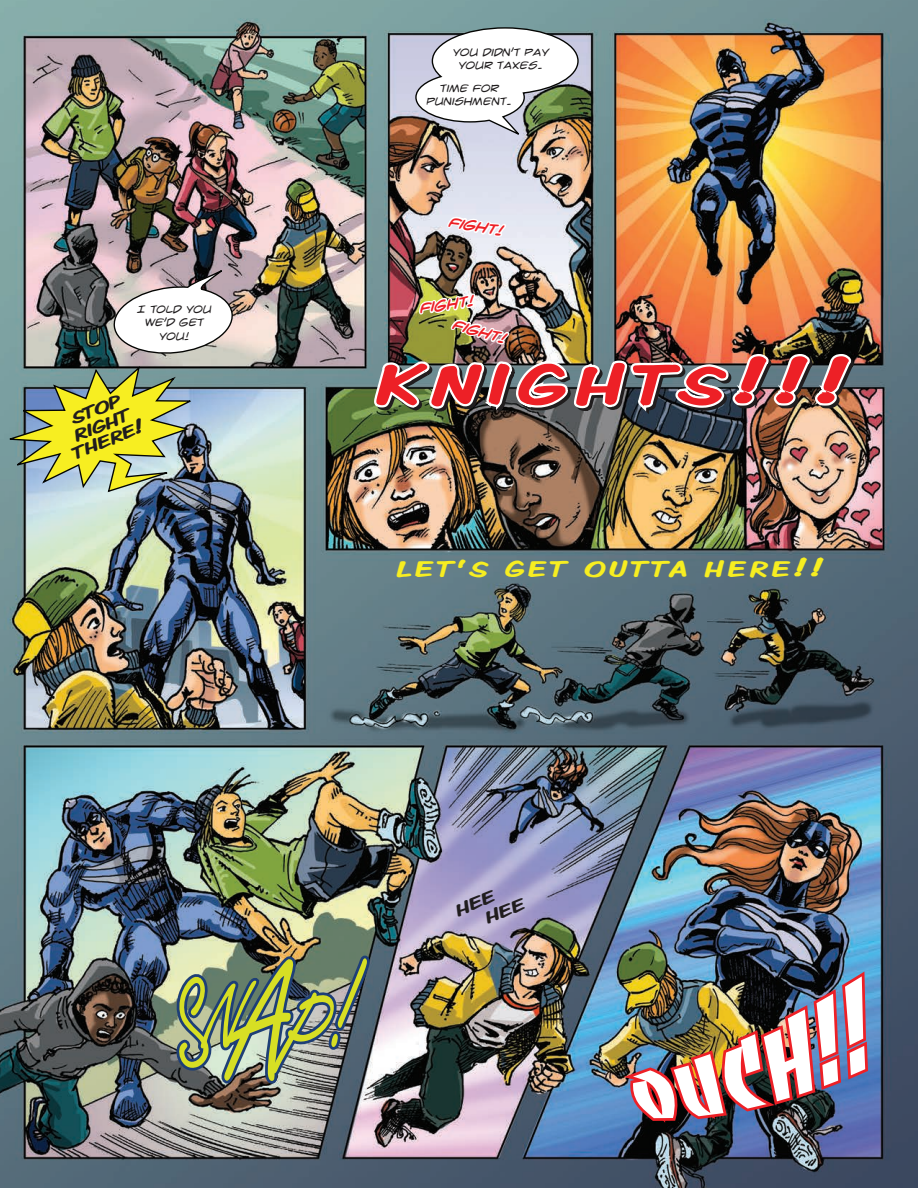
<style>
.page{position:relative;width:918px;height:1188px;background:#fff}
.page>*{position:absolute;margin:0;border:0;box-sizing:border-box;transform-origin:0 0}
.t1{font:700 55.05px "Komika Display Kaps Wide";letter-spacing:.2em;color:#ed2026}
.t2{font:700 22.05px "Komika Display Kaps Wide";letter-spacing:.2em;color:#f7ee21}
.t3{font:700 16.5px/16.5px "Komika Display Kaps Wide";color:#201d1e;text-align:center}
.t4{font:12.9px "Crime Fighter BB Bold";color:#ed2026}
.t5{font:10.95px/13.2px "Crime Fighter BB";color:#201d1e;text-align:center}
</style>
<div class="page">
<img style="left:0;top:0;width:918px;height:1188px">
<svg style="left:445px;top:195px;width:63px;height:60px"></svg>
<img style="left:372px;top:277px;width:486px;height:199px">
<svg style="left:415px;top:27px;width:164px;height:111px"></svg>
<svg style="left:2px;top:364px;width:194px;height:129px;background:#a7b26d"></svg>
<svg style="left:112px;top:263px;width:122px;height:93px"></svg>
<img style="left:615px;top:967px;width:256px;height:162px">
<img style="left:167px;top:953px;width:205px;height:140px">
<svg style="left:0;top:0;width:12px;height:3px"></svg>
<svg style="left:0;top:1187px;width:12px;height:1px"></svg>
<p class="t5" style="left:136px;top:303px;width:76px">I TOLD YOU<br>WE’D GET<br>YOU!</p>
<h3 class="t3" style="left:58px;top:415px;width:77px;rotate:-22deg">STOP<br>RIGHT<br>THERE!</h3>
<p class="t5" style="left:452px;top:45px;width:97px">YOU DIDN’T PAY<br>YOUR TAXES.</p>
<p class="t5" style="left:426px;top:81px;width:87px">TIME FOR<br>PUNISHMENT.</p>
<p class="t4" style="left:449px;top:214px;width:57px;rotate:10deg">fight!</p>
<p class="t4" style="left:417px;top:301px;width:57px;rotate:-8deg">fight!</p>
<p class="t4" style="left:454px;top:316px;width:57px;rotate:16deg">fight!</p>
<h1 class="t1" style="left:378px;top:350px;width:471px">KNIGHTS!!!</h1>
<h2 class="t2" style="left:397px;top:555px;width:427px">LET’S GET OUTTA HERE!!</h2>
<h3 class="t3" style="left:476px;top:893px;width:43px;line-height:18px;text-align:left;text-indent:-25px;rotate:-22deg">HEE<br>HEE</h3>
</div>
